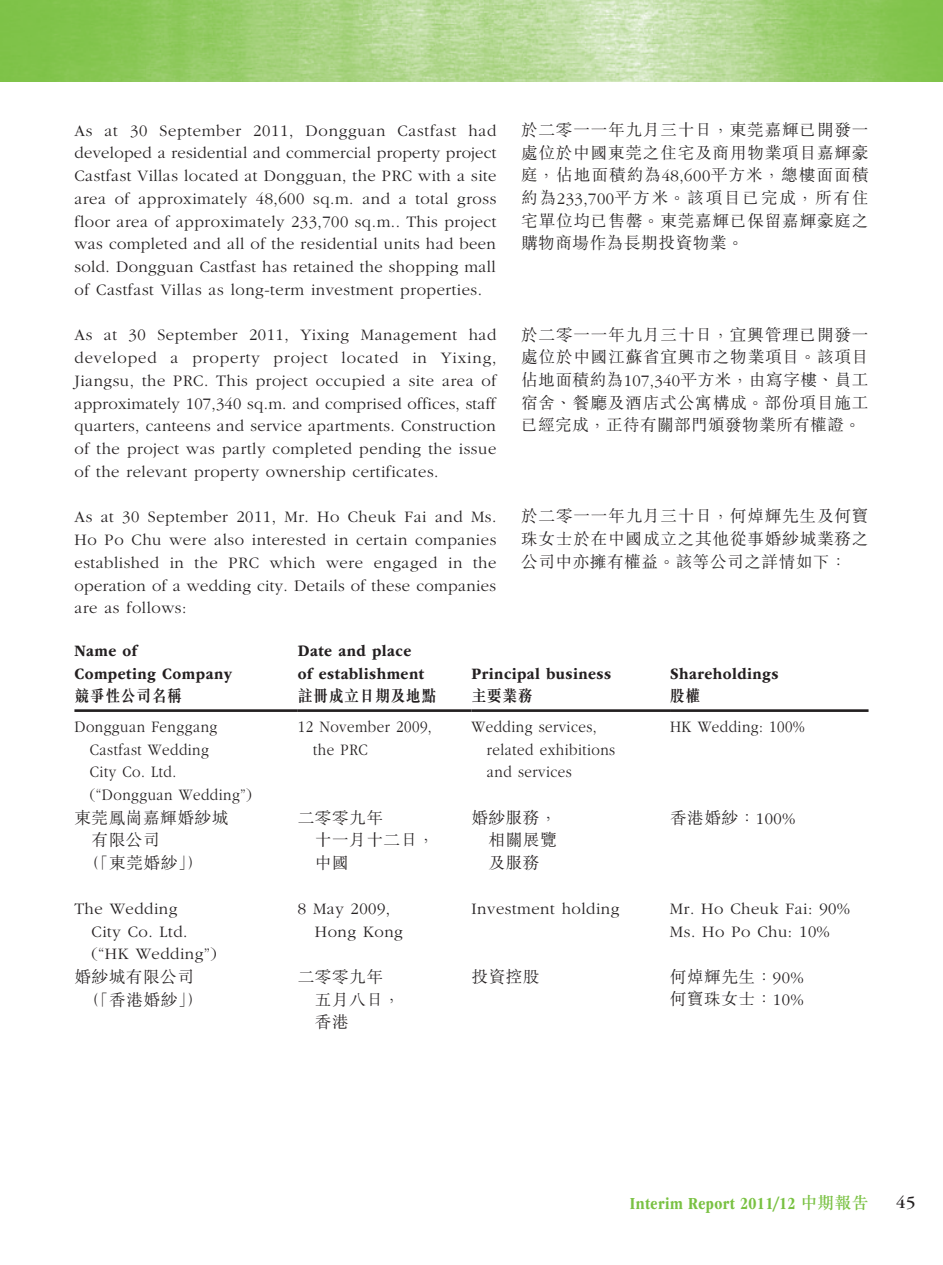
<style>
.page{position:relative;width:943px;height:1265px;background:#fff}
.page>*{position:absolute;margin:0;border:0;box-sizing:border-box;transform-origin:0 0}
.t1{font:700 condensed 17.5px "ITC Garamond Std";letter-spacing:.025em;color:#79c142}
.t2{font:17.5px "ITC Garamond Std";color:#231f20}
.t3{font:300 16.62px/22.8px "ITC Garamond Std";letter-spacing:.03em;color:#231f20;text-align:justify}
.t4{font:300 16.62px/22.8px "M Sung HK";letter-spacing:.03em;color:#231f20;text-align:justify}
.t5{font:300 16.62px/22.8px "ITC Garamond Std";letter-spacing:.03em;color:#231f20;scale:.9 1}
.t6{font:700 16.62px/22.8px "ITC Garamond Std";letter-spacing:.03em;color:#231f20;scale:.9 1}
.t7{font:700 16.62px "M Sung HK";letter-spacing:.03em;color:#231f20;scale:.9 1}
.s1{font-family:"ITC Garamond Std"}
.s2{font-family:"M Sung HK";font-weight:500;font-stretch:normal;font-size:16.62px}
</style>
<div class="page">
<img style="left:0;top:0;width:943px;height:81px">
<hr style="left:74px;top:709px;width:224px;height:3px;background:#231f20">
<hr style="left:298px;top:709px;width:173px;height:3px;background:#231f20">
<hr style="left:471px;top:709px;width:199px;height:3px;background:#231f20">
<hr style="left:670px;top:709px;width:198px;height:3px;background:#231f20">
<p class="t4" style="left:521px;top:118px;width:349px">於二零一一年九月三十日，東莞嘉輝已開發一處位於中國東莞之住宅及商用物業項目嘉輝豪庭，佔地面積約為<span class="s1">48,600</span>平方米，總樓面面積約為<span class="s1">233,700</span>平方米。該項目已完成，所有住宅單位均已售罄。東莞嘉輝已保留嘉輝豪庭之購物商場作為長期投資物業。</p>
<p class="t3" style="left:74px;top:119px;width:423px">As at 30 September 2011, Dongguan Castfast had developed a residential and commercial property project Castfast Villas located at Dongguan, the PRC with a site area of approximately 48,600 sq.m. and a total gross floor area of approximately 233,700 sq.m.. This project was completed and all of the residential units had been sold. Dongguan Castfast has retained the shopping mall of Castfast Villas as long-term investment properties.</p>
<p class="t3" style="left:74px;top:324px;width:423px">As at 30 September 2011, Yixing Management had developed a property project located in Yixing, Jiangsu, the PRC. This project occupied a site area of approximately 107,340 sq.m. and comprised offices, staff quarters, canteens and service apartments. Construction of the project was partly completed pending the issue of the relevant property ownership certificates.</p>
<p class="t3" style="left:74px;top:506px;width:423px">As at 30 September 2011, Mr. Ho Cheuk Fai and Ms.<br>Ho Po Chu were also interested in certain companies established in the PRC which were engaged in the operation of a wedding city. Details of these companies are as follows:</p>
<p class="t6" style="left:74px;top:640px;width:177px">Name of<br>Competing Company</p>
<p class="t6" style="left:298px;top:640px;width:142px">Date and place of establishment</p>
<p class="t4" style="left:521px;top:322px;width:349px">於二零一一年九月三十日，宜興管理已開發一處位於中國江蘇省宜興市之物業項目。該項目佔地面積約為<span class="s1">107,340</span>平方米，由寫字樓、員工宿舍、餐廳及酒店式公寓構成。部份項目施工已經完成，正待有關部門頒發物業所有權證。</p>
<p class="t4" style="left:521px;top:504px;width:349px">於二零一一年九月三十日，何焯輝先生及何寶珠女士於在中國成立之其他從事婚紗城業務之公司中亦擁有權益。該等公司之詳情如下：</p>
<p class="t6" style="left:471px;top:662px;width:157px">Principal business</p>
<p class="t6" style="left:670px;top:662px;width:122px">Shareholdings</p>
<p class="t7" style="left:74px;top:685px;width:121px">競爭性公司名稱</p>
<p class="t7" style="left:298px;top:685px;width:155px">註冊成立日期及地點</p>
<p class="t7" style="left:471px;top:685px;width:70px">主要業務</p>
<p class="t7" style="left:670px;top:685px;width:35px">股權</p>
<p class="t5" style="left:90px;top:715px;width:181px;text-indent:-15px">Dongguan Fenggang<br>Castfast Wedding<br>City Co. Ltd. (“Dongguan Wedding”)</p>
<p class="t5" style="left:313px;top:715px;width:133px;text-indent:-15px">12 November 2009, the PRC</p>
<p class="t5" style="left:487px;top:715px;width:144px;text-indent:-15px">Wedding services, related exhibitions and services</p>
<p class="t5" style="left:670px;top:715px;width:151px">HK Wedding: 100%</p>
<p class="t4" style="left:74px;top:805px;width:155px">東莞鳳崗嘉輝婚紗城</p>
<p class="t4" style="left:92px;top:828px;width:70px">有限公司</p>
<p class="t4" style="left:83px;top:851px;width:122px">（「東莞婚紗」）</p>
<p class="t4" style="left:315px;top:805px;width:121px;text-align:left;text-indent:-17px">二零零九年<br>十一月十二日，中國</p>
<p class="t4" style="left:488px;top:805px;width:70px;text-indent:-17px">婚紗服務，相關展覽及服務</p>
<p class="t4" style="left:670px;top:805px;width:126px">香港婚紗：<span class="s1">100%</span></p>
<p class="t3" style="left:92px;top:897px;width:127px;text-align:left;text-indent:-17px">The Wedding<br>City Co. Ltd. (“HK Wedding”)</p>
<p class="t3" style="left:315px;top:897px;width:89px;text-indent:-17px">8 May 2009,<br>Hong Kong</p>
<p class="t3" style="left:471px;top:897px;width:149px">Investment holding</p>
<p class="t3" style="left:670px;top:897px;width:181px">Mr. Ho Cheuk Fai: 90%<br>Ms. Ho Po Chu: 10%</p>
<p class="t4" style="left:74px;top:965px;width:130px;text-align:center">婚紗城有限公司（「香港婚紗」）</p>
<p class="t4" style="left:315px;top:965px;width:87px;text-align:left;text-indent:-17px">二零零九年五月八日，香港</p>
<p class="t4" style="left:471px;top:964px;width:70px">投資控股</p>
<p class="t4" style="left:670px;top:964px;width:135px">何焯輝先生：<span class="s1">90%</span>何寶珠女士：<span class="s1">10%</span></p>
<p class="t1" style="left:630px;top:1193px;width:240px">Interim Report 2011/12 <span class="s2">中期報告</span></p>
<p class="t2" style="left:896px;top:1193px;width:21px">45</p>
</div>
